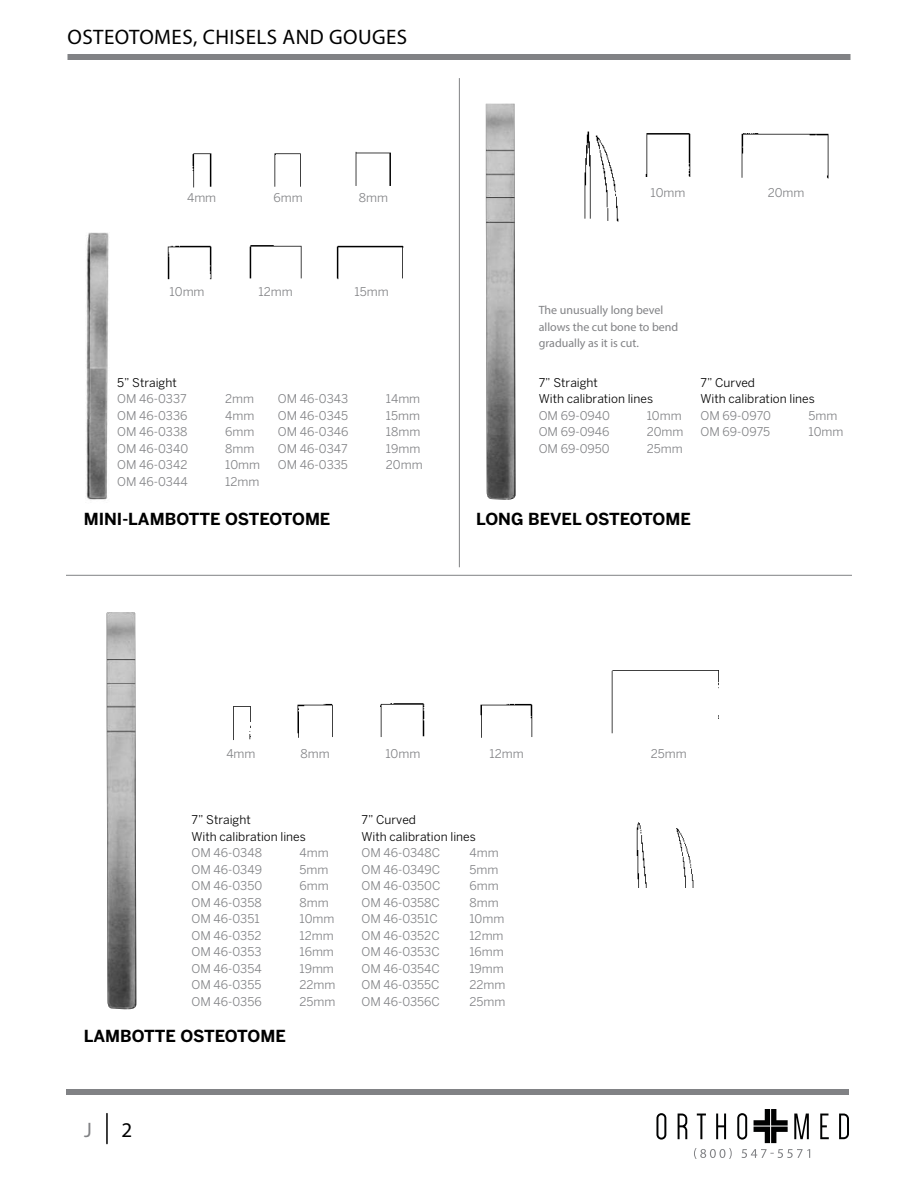
<style>
.page{position:relative;width:918px;height:1188px;background:#fff}
.page>*{position:absolute;margin:0;border:0;box-sizing:border-box;transform-origin:0 0}
.t1{font:21px "Myriad Pro";letter-spacing:.02em;color:#000}
.t2{font:21px "Myriad Pro";color:#818285}
.t3{font:700 16.5px "Benton Sans";color:#000}
.t4{font:12px "Benton Sans";color:#818285}
.t5{font:12px/16.5px "Benton Sans";color:#000}
.t6{font:12px/16.5px "Myriad Pro";color:#818285}
</style>
<div class="page">
<hr style="left:66px;top:575px;width:786px;height:1px;background:#818285">
<hr style="left:459px;top:78px;width:1px;height:489px;background:#818285">
<img style="left:86px;top:232px;width:23px;height:268px">
<img style="left:486px;top:104px;width:30px;height:396px">
<img style="left:107px;top:612px;width:29px;height:397px">
<img style="left:167px;top:151px;width:237px;height:129px">
<img style="left:584px;top:133px;width:245px;height:86px">
<img style="left:233px;top:670px;width:486px;height:70px">
<img style="left:636px;top:822px;width:58px;height:65px">
<img style="left:587px;top:131px;width:34px;height:91px">
<div style="left:68px;top:54px;width:782px;height:6px;background:#818285"></div>
<div style="left:66px;top:1089px;width:783px;height:6px;background:#818285"></div>
<svg style="left:656px;top:1113px;width:10px;height:27px"></svg>
<svg style="left:678px;top:1114px;width:9px;height:25px"></svg>
<svg style="left:694px;top:1109px;width:116px;height:50px"></svg>
<svg style="left:820px;top:1114px;width:9px;height:25px"></svg>
<svg style="left:839px;top:1114px;width:10px;height:25px"></svg>
<hr style="left:106px;top:1114px;width:2px;height:30px;background:#000101">
<h1 class="t1" style="left:68px;top:24px;width:341px">OSTEOTOMES, CHISELS AND GOUGES</h1>
<p class="t4" style="left:187px;top:191px;width:31px">4mm</p>
<p class="t4" style="left:170px;top:284px;width:36px">10mm</p>
<p class="t4" style="left:273px;top:191px;width:31px">6mm</p>
<p class="t4" style="left:259px;top:284px;width:36px">12mm</p>
<p class="t4" style="left:359px;top:191px;width:31px">8mm</p>
<p class="t4" style="left:355px;top:284px;width:36px">15mm</p>
<p class="t5" style="left:117px;top:374px;width:61px">5” Straight</p>
<p class="t4" style="left:117px;top:392px;width:71px">OM 46-0337</p>
<p class="t4" style="left:225px;top:392px;width:30px">2mm</p>
<p class="t4" style="left:117px;top:408px;width:72px">OM 46-0336</p>
<p class="t4" style="left:225px;top:408px;width:31px">4mm</p>
<p class="t4" style="left:117px;top:425px;width:72px">OM 46-0338</p>
<p class="t4" style="left:225px;top:425px;width:31px">6mm</p>
<p class="t4" style="left:117px;top:441px;width:72px">OM 46-0340</p>
<p class="t4" style="left:225px;top:441px;width:31px">8mm</p>
<p class="t4" style="left:117px;top:458px;width:72px">OM 46-0342</p>
<p class="t4" style="left:225px;top:458px;width:36px">10mm</p>
<p class="t4" style="left:117px;top:474px;width:72px">OM 46-0344</p>
<p class="t4" style="left:225px;top:474px;width:36px">12mm</p>
<p class="t4" style="left:278px;top:392px;width:72px">OM 46-0343</p>
<p class="t4" style="left:386px;top:392px;width:36px">14mm</p>
<p class="t4" style="left:278px;top:408px;width:72px">OM 46-0345</p>
<p class="t4" style="left:386px;top:408px;width:36px">15mm</p>
<p class="t4" style="left:278px;top:425px;width:72px">OM 46-0346</p>
<p class="t4" style="left:386px;top:425px;width:36px">18mm</p>
<p class="t4" style="left:278px;top:441px;width:71px">OM 46-0347</p>
<p class="t4" style="left:386px;top:441px;width:36px">19mm</p>
<p class="t4" style="left:278px;top:458px;width:71px">OM 46-0335</p>
<p class="t4" style="left:386px;top:458px;width:38px">20mm</p>
<h2 class="t3" style="left:84px;top:509px;width:248px">MINI-LAMBOTTE OSTEOTOME</h2>
<p class="t4" style="left:651px;top:186px;width:36px">10mm</p>
<p class="t4" style="left:768px;top:186px;width:38px">20mm</p>
<p class="t6" style="left:539px;top:302px;width:141px">The unusually long bevel allows the cut bone to bend gradually as it is cut.</p>
<p class="t5" style="left:539px;top:374px;width:116px">7” Straight<br>With calibration lines</p>
<p class="t4" style="left:539px;top:408px;width:73px">OM 69-0940</p>
<p class="t4" style="left:647px;top:408px;width:36px">10mm</p>
<p class="t4" style="left:539px;top:425px;width:72px">OM 69-0946</p>
<p class="t4" style="left:647px;top:425px;width:38px">20mm</p>
<p class="t4" style="left:539px;top:441px;width:73px">OM 69-0950</p>
<p class="t4" style="left:647px;top:441px;width:37px">25mm</p>
<p class="t5" style="left:700px;top:374px;width:116px">7” Curved<br>With calibration lines</p>
<p class="t4" style="left:700px;top:408px;width:72px">OM 69-0970</p>
<p class="t4" style="left:808px;top:408px;width:30px">5mm</p>
<p class="t4" style="left:700px;top:425px;width:71px">OM 69-0975</p>
<p class="t4" style="left:808px;top:425px;width:36px">10mm</p>
<h2 class="t3" style="left:476px;top:509px;width:216px">LONG BEVEL OSTEOTOME</h2>
<p class="t4" style="left:226px;top:747px;width:31px">4mm</p>
<p class="t4" style="left:301px;top:747px;width:31px">8mm</p>
<p class="t4" style="left:385px;top:747px;width:36px">10mm</p>
<p class="t4" style="left:490px;top:747px;width:36px">12mm</p>
<p class="t4" style="left:651px;top:747px;width:37px">25mm</p>
<p class="t5" style="left:192px;top:812px;width:116px">7” Straight<br>With calibration lines</p>
<p class="t4" style="left:192px;top:846px;width:72px">OM 46-0348</p>
<p class="t4" style="left:300px;top:846px;width:31px">4mm</p>
<p class="t4" style="left:192px;top:862px;width:72px">OM 46-0349</p>
<p class="t4" style="left:300px;top:862px;width:30px">5mm</p>
<p class="t4" style="left:192px;top:879px;width:72px">OM 46-0350</p>
<p class="t4" style="left:300px;top:879px;width:31px">6mm</p>
<p class="t4" style="left:192px;top:895px;width:72px">OM 46-0358</p>
<p class="t4" style="left:300px;top:895px;width:31px">8mm</p>
<p class="t4" style="left:192px;top:912px;width:70px">OM 46-0351</p>
<p class="t4" style="left:300px;top:912px;width:36px">10mm</p>
<p class="t4" style="left:192px;top:928px;width:71px">OM 46-0352</p>
<p class="t4" style="left:300px;top:928px;width:36px">12mm</p>
<p class="t4" style="left:192px;top:945px;width:71px">OM 46-0353</p>
<p class="t4" style="left:300px;top:945px;width:36px">16mm</p>
<p class="t4" style="left:192px;top:961px;width:72px">OM 46-0354</p>
<p class="t4" style="left:300px;top:961px;width:36px">19mm</p>
<p class="t4" style="left:192px;top:978px;width:71px">OM 46-0355</p>
<p class="t4" style="left:300px;top:978px;width:37px">22mm</p>
<p class="t4" style="left:192px;top:994px;width:72px">OM 46-0356</p>
<p class="t4" style="left:300px;top:994px;width:37px">25mm</p>
<p class="t5" style="left:361px;top:812px;width:116px">7” Curved<br>With calibration lines</p>
<p class="t4" style="left:361px;top:846px;width:80px">OM 46-0348C</p>
<p class="t4" style="left:469px;top:846px;width:31px">4mm</p>
<p class="t4" style="left:361px;top:862px;width:80px">OM 46-0349C</p>
<p class="t4" style="left:469px;top:862px;width:30px">5mm</p>
<p class="t4" style="left:361px;top:879px;width:81px">OM 46-0350C</p>
<p class="t4" style="left:469px;top:879px;width:31px">6mm</p>
<p class="t4" style="left:361px;top:895px;width:80px">OM 46-0358C</p>
<p class="t4" style="left:469px;top:895px;width:31px">8mm</p>
<p class="t4" style="left:361px;top:912px;width:78px">OM 46-0351C</p>
<p class="t4" style="left:469px;top:912px;width:36px">10mm</p>
<p class="t4" style="left:361px;top:928px;width:80px">OM 46-0352C</p>
<p class="t4" style="left:469px;top:928px;width:36px">12mm</p>
<p class="t4" style="left:361px;top:945px;width:80px">OM 46-0353C</p>
<p class="t4" style="left:469px;top:945px;width:36px">16mm</p>
<p class="t4" style="left:361px;top:961px;width:80px">OM 46-0354C</p>
<p class="t4" style="left:469px;top:961px;width:36px">19mm</p>
<p class="t4" style="left:361px;top:978px;width:80px">OM 46-0355C</p>
<p class="t4" style="left:469px;top:978px;width:37px">22mm</p>
<p class="t4" style="left:361px;top:994px;width:80px">OM 46-0356C</p>
<p class="t4" style="left:469px;top:994px;width:37px">25mm</p>
<h2 class="t3" style="left:84px;top:1026px;width:204px">LAMBOTTE OSTEOTOME</h2>
<h1 class="t2" style="left:84px;top:1117px;width:9px">J</h1>
<h1 class="t1" style="left:121px;top:1117px;width:12px">2</h1>
</div>
